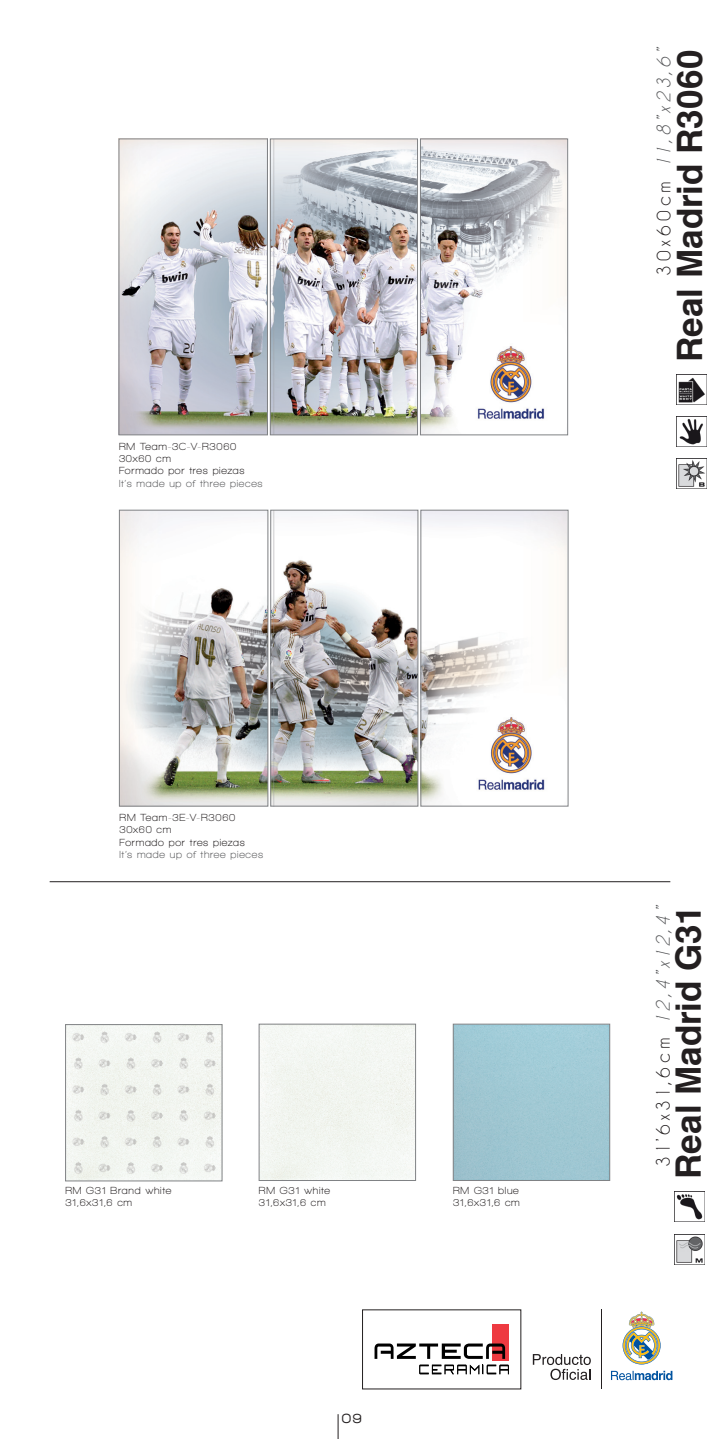
<style>
.page{position:relative;width:720px;height:1439px;background:#fff}
.page>*{position:absolute;margin:0;border:0;box-sizing:border-box;transform-origin:0 0}
.t1{font:700 35px "Helvetica";letter-spacing:-.005em;color:#231f20}
._12-FORMATO_bajo_tít{font:17.5px "Caviar Dreams";letter-spacing:.17em;color:#231f20}
._12-FORMATO_bajo_tít-2{font:italic 17.5px "Caviar Dreams";color:#57585a}
._13-TEXTOS_INFORMACI{font:900 14px "Walkway Expand";color:#231f20;scale:.85 1}
._3_3-DESPIECES_PAGIN{font:700 10.5px "Walkway";letter-spacing:.065em;color:#231f20}
._3_3-DESPIECES_PAGIN-2{font:700 10.5px "Walkway";letter-spacing:.065em;color:#57585a}
.s1{font-style:normal;color:#231f20}
.s2{font-style:italic;color:#57585a}
</style>
<div class="page">
<hr style="left:600px;top:1309px;width:1px;height:80px;background:#231f20">
<svg style="left:611px;top:1311px;width:61px;height:69px"></svg>
<svg style="left:532px;top:1354px;width:58px;height:26px"></svg>
<div style="left:492px;top:1324px;width:16px;height:36px;background:#ee3a41"></div>
<svg style="left:374px;top:1343px;width:131px;height:15px"></svg>
<svg style="left:419px;top:1364px;width:89px;height:10px"></svg>
<img style="left:121px;top:512px;width:145px;height:292px">
<div style="left:119px;top:510px;width:149px;height:296px;border:1px solid #808285"></div>
<img style="left:272px;top:512px;width:144px;height:292px">
<div style="left:270px;top:510px;width:148px;height:296px;border:1px solid #808285"></div>
<img style="left:422px;top:512px;width:144px;height:292px">
<div style="left:420px;top:510px;width:148px;height:296px;border:1px solid #808285"></div>
<img style="left:67px;top:1026px;width:153px;height:153px">
<div style="left:65px;top:1024px;width:157px;height:157px;border:1px solid #808285"></div>
<div style="left:261px;top:1026px;width:152px;height:152px;background:#f3f6f1"></div>
<div style="left:259px;top:1024px;width:156px;height:156px;border:1px solid #808285"></div>
<div style="left:455px;top:1026px;width:152px;height:152px;background:#a0c8d3"></div>
<div style="left:453px;top:1024px;width:156px;height:156px;border:1px solid #808285"></div>
<svg style="left:337px;top:1414px;width:1px;height:25px"></svg>
<img style="left:121px;top:141px;width:144px;height:292px">
<div style="left:119px;top:139px;width:148px;height:296px;border:1px solid #808285"></div>
<img style="left:272px;top:141px;width:143px;height:292px">
<div style="left:270px;top:139px;width:147px;height:296px;border:1px solid #808285"></div>
<img style="left:422px;top:141px;width:143px;height:292px">
<div style="left:420px;top:139px;width:147px;height:296px;border:1px solid #808285"></div>
<hr style="left:50px;top:881px;width:620px;height:1px;background:#231f20">
<img style="left:674px;top:1234px;width:30px;height:30px">
<img style="left:674px;top:1192px;width:29px;height:29px">
<img style="left:676px;top:417px;width:27px;height:29px">
<img style="left:676px;top:459px;width:30px;height:30px">
<img style="left:676px;top:375px;width:29px;height:29px">
<p class="_3_3-DESPIECES_PAGIN" style="left:119px;top:441px;width:119px">RM Team-3C-V-R3060</p>
<p class="_3_3-DESPIECES_PAGIN" style="left:119px;top:453px;width:53px">30x60 cm</p>
<p class="_3_3-DESPIECES_PAGIN" style="left:119px;top:465px;width:127px">Formado por tres piezas</p>
<p class="_3_3-DESPIECES_PAGIN-2" style="left:119px;top:477px;width:145px">It’s made up of three pieces</p>
<p class="_3_3-DESPIECES_PAGIN" style="left:119px;top:812px;width:117px">RM Team-3E-V-R3060</p>
<p class="_3_3-DESPIECES_PAGIN" style="left:119px;top:824px;width:53px">30x60 cm</p>
<p class="_3_3-DESPIECES_PAGIN" style="left:119px;top:836px;width:127px">Formado por tres piezas</p>
<p class="_3_3-DESPIECES_PAGIN-2" style="left:119px;top:849px;width:145px">It’s made up of three pieces</p>
<p class="_3_3-DESPIECES_PAGIN" style="left:65px;top:1185px;width:107px">RM G31 Brand white</p>
<p class="_3_3-DESPIECES_PAGIN" style="left:65px;top:1197px;width:68px">31,6x31,6 cm</p>
<p class="_3_3-DESPIECES_PAGIN" style="left:259px;top:1184px;width:73px">RM G31 white</p>
<p class="_3_3-DESPIECES_PAGIN" style="left:259px;top:1196px;width:68px">31,6x31,6 cm</p>
<p class="_13-TEXTOS_INFORMACI" style="left:341px;top:1411px;width:25px">09</p>
<p class="_3_3-DESPIECES_PAGIN" style="left:453px;top:1184px;width:67px">RM G31 blue</p>
<p class="_3_3-DESPIECES_PAGIN" style="left:453px;top:1196px;width:68px">31,6x31,6 cm</p>
<p class="_12-FORMATO_bajo_tít-2" style="left:653px;top:276px;width:232px;rotate:-90deg"><span class="s1">3 0x60 cm</span> 11,8”x23,6”</p>
<p class="t1" style="left:661px;top:362px;width:314px;rotate:-90deg">Real Madrid R3060</p>
<p class="_12-FORMATO_bajo_tít" style="left:652px;top:1166px;width:265px;rotate:-90deg">31’6x31, 6 cm <span class="s2">12,4”x12,4”</span></p>
<p class="t1" style="left:660px;top:1178px;width:274px;rotate:-90deg">Real Madrid G31</p>
</div>
